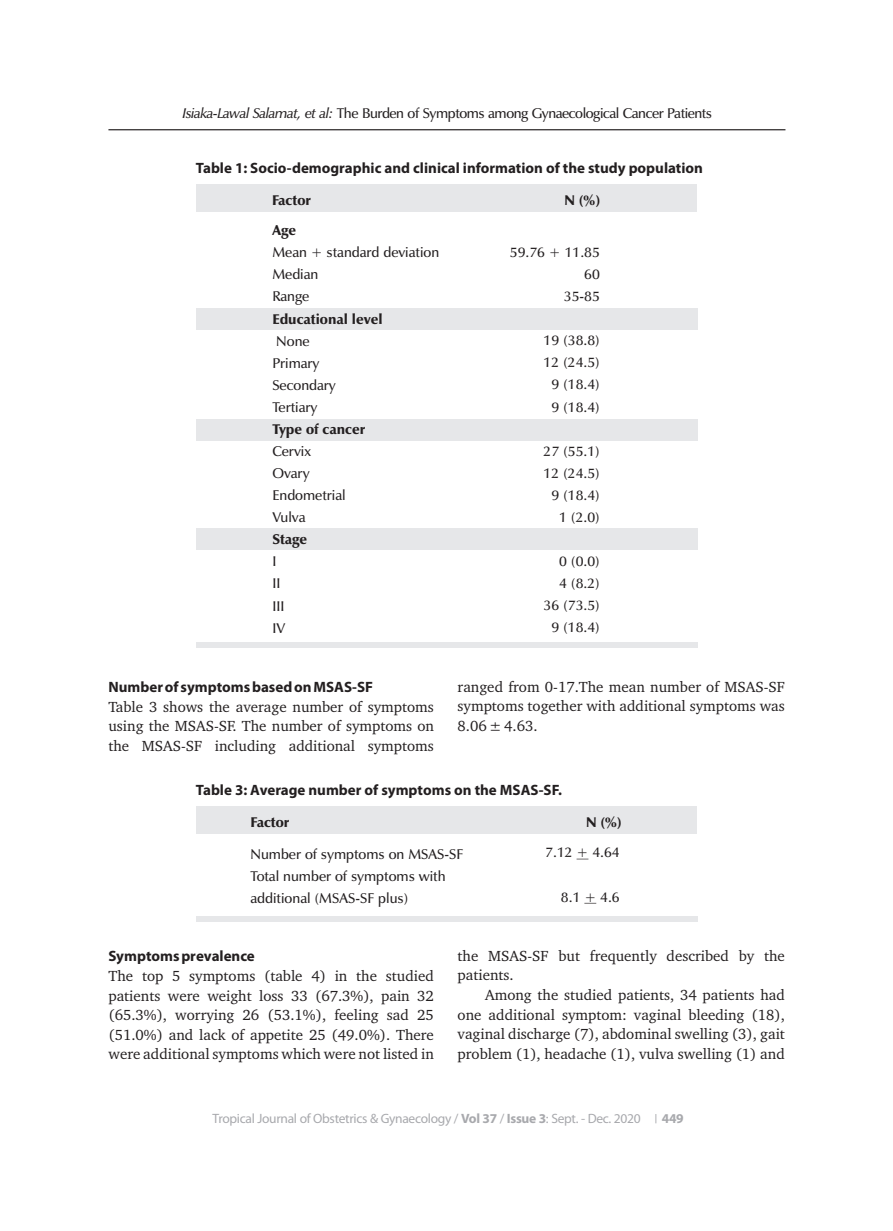
<style>
.page{position:relative;width:893px;height:1231px;background:#fff}
.page>*{position:absolute;margin:0;border:0;box-sizing:border-box;transform-origin:0 0}
.t1{font:15px/19.6px "Charter BT";color:#231f20;text-align:justify}
.t2{font:700 15px "Myriad Pro";color:#231f20}
.t3{font:600 14.25px/22px "Zapf Humanist 601 BT";color:#231f20}
.t4{font:600 14.25px "Zapf Humanist 601 BT";letter-spacing:-.03em;color:#231f20}
.t5{font:900 14.25px "Zapf Humanist 601 BT";color:#231f20}
.t6{font:13.5px "Myriad Pro";letter-spacing:-.025em;color:#a8a9ad}
.t7{font:700 13.5px "Myriad Pro";color:#a8a9ad}
.s1{font-style:italic}
.s2{font-weight:700}
</style>
<div class="page">
<div style="left:196px;top:419px;width:501px;height:21px;background:#e6e7e9"></div>
<div style="left:196px;top:528px;width:501px;height:22px;background:#e6e7e9"></div>
<hr style="left:108px;top:129px;width:677px;height:1px;background:#231f20">
<div style="left:196px;top:308px;width:501px;height:22px;background:#e6e7e9"></div>
<div style="left:196px;top:184px;width:501px;height:28px;background:#e6e7e9"></div>
<div style="left:196px;top:642px;width:501px;height:6px;background:#e6e7e9"></div>
<div style="left:196px;top:806px;width:501px;height:28px;background:#e6e7e9"></div>
<svg style="left:584px;top:902px;width:12px;height:1px"></svg>
<div style="left:196px;top:916px;width:501px;height:5px;background:#e6e7e9"></div>
<p class="t4" style="left:182px;top:107px;width:531px"><span class="s1">Isiaka-Lawal Salamat, et al:</span> The Burden of Symptoms among Gynaecological Cancer Patients</p>
<p class="t2" style="left:196px;top:161px;width:509px">Table 1: Socio-demographic and clinical information of the study population</p>
<p class="t5" style="left:272px;top:194px;width:40px">Factor</p>
<p class="t5" style="left:272px;top:224px;width:25px">Age</p>
<p class="t3" style="left:272px;top:242px;width:168px">Mean + standard deviation<br>Median<br>Range</p>
<p class="t5" style="left:272px;top:313px;width:112px">Educational level</p>
<p class="t3" style="left:272px;top:331px;width:65px">None<br>Primary<br>Secondary<br>Tertiary</p>
<p class="t5" style="left:272px;top:423px;width:94px">Type of cancer</p>
<p class="t3" style="left:272px;top:441px;width:75px">Cervix<br>Ovary<br>Endometrial<br>Vulva</p>
<p class="t5" style="left:272px;top:533px;width:36px">Stage</p>
<p class="t3" style="left:272px;top:551px;width:14px">I<br>II<br>III<br>IV</p>
<p class="t2" style="left:108px;top:680px;width:266px">Number of symptoms based on MSAS-SF</p>
<p class="t1" style="left:108px;top:698px;width:327px">Table 3 shows the average number of symptoms using the MSAS-SF. The number of symptoms on the MSAS-SF including additional symptoms</p>
<p class="t5" style="left:564px;top:194px;width:37px">N (%)</p>
<p class="t3" style="left:510px;top:242px;width:92px;text-align:right">59.76 + 11.85<br>60<br>35-85</p>
<p class="t3" style="left:544px;top:330px;width:58px;text-align:center">19 (38.8)<br>12 (24.5)<br>9 (18.4)<br>9 (18.4)</p>
<p class="t3" style="left:544px;top:441px;width:58px;text-align:right">27 (55.1)<br>12 (24.5)<br>9 (18.4)<br>1 (2.0)</p>
<p class="t3" style="left:544px;top:551px;width:58px;text-align:right">0 (0.0)<br>4 (8.2)<br>36 (73.5)<br>9 (18.4)</p>
<p class="t1" style="left:458px;top:677px;width:329px">ranged from 0-17.The mean number of MSAS-SF symptoms together with additional symptoms was 8.06 ± 4.63.</p>
<p class="t2" style="left:196px;top:783px;width:368px">Table 3: Average number of symptoms on the MSAS-SF.</p>
<p class="t5" style="left:251px;top:816px;width:40px">Factor</p>
<p class="t5" style="left:586px;top:816px;width:37px">N (%)</p>
<p class="t3" style="left:250px;top:844px;width:214px">Number of symptoms on MSAS-SF<br>Total number of symptoms with additional (MSAS-SF plus)</p>
<p class="t3" style="left:545px;top:842px;width:76px">7.12 + 4.64</p>
<p class="t3" style="left:561px;top:886px;width:60px">8.1 + 4.6</p>
<p class="t2" style="left:108px;top:949px;width:148px">Symptoms prevalence</p>
<p class="t1" style="left:108px;top:967px;width:327px">The top 5 symptoms (table 4) in the studied patients were weight loss 33 (67.3%), pain 32 (65.3%), worrying 26 (53.1%), feeling sad 25 (51.0%) and lack of appetite 25 (49.0%). There were additional symptoms which were not listed in</p>
<p class="t1" style="left:458px;top:947px;width:329px">the MSAS-SF but frequently described by the patients.</p>
<p class="t1" style="left:458px;top:986px;width:329px;text-indent:28px">Among the studied patients, 34 patients had one additional symptom: vaginal bleeding (18), vaginal discharge (7), abdominal swelling (3), gait problem (1), headache (1), vulva swelling (1) and</p>
<p class="t6" style="left:213px;top:1112px;width:430px">Tropical Journal of Obstetrics &amp; Gynaecology / <span class="s2">Vol 37</span> / <span class="s2">Issue 3</span>: Sept. - Dec. 2020</p>
<p class="t7" style="left:662px;top:1112px;width:23px">449</p>
</div>
